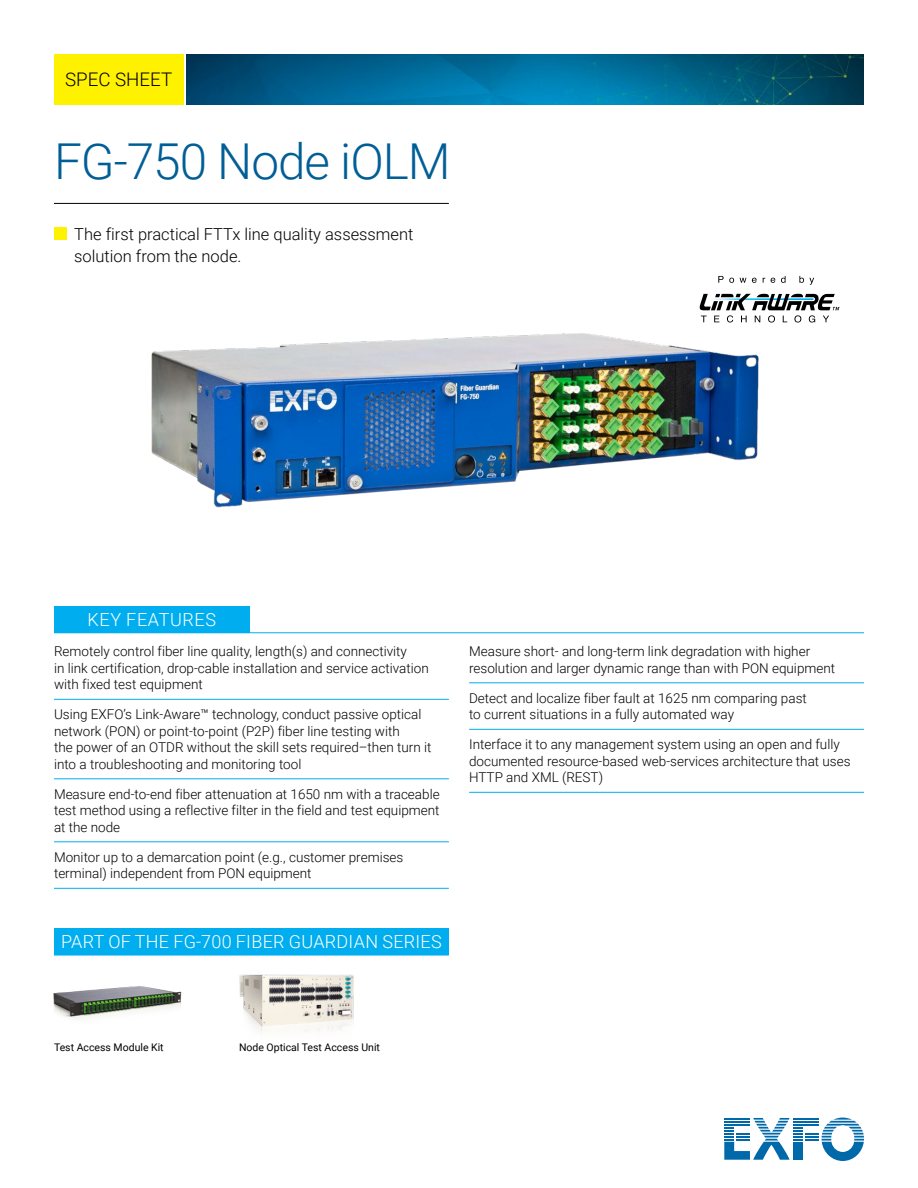
<style>
.page{position:relative;width:918px;height:1188px;background:#fff}
.page>*{position:absolute;margin:0;border:0;box-sizing:border-box;transform-origin:0 0}
.Titre{font:300 49.5px "Roboto";letter-spacing:-.02em;color:#005e96}
.t1{font:300 18.75px "Roboto";color:#000}
.Sous-titre_2{font:300 18px "Roboto";letter-spacing:.015em;color:#fff}
.Sous-titre_2-2{font:300 18px "Roboto";letter-spacing:.035em;color:#fff}
.Bande_bleu_-_Texte{font:300 16.5px/22.5px "Roboto";color:#000}
.Key_-_Texte_filet{font:300 13.5px/16.5px "Roboto";color:#000}
.Complement_-_Texte{font:10.5px "Roboto";color:#000}
</style>
<div class="page">
<img style="left:187px;top:54px;width:677px;height:51px">
<div style="left:54px;top:54px;width:129px;height:51px;background:#fff200"></div>
<svg style="left:724px;top:1118px;width:140px;height:43px"></svg>
<hr style="left:724px;top:1124px;width:26px;height:2px;background:#0069aa">
<img style="left:151px;top:275px;width:664px;height:233px">
<img style="left:53px;top:986px;width:129px;height:33px">
<svg style="left:718px;top:276px;width:16px;height:7px"></svg>
<svg style="left:740px;top:278px;width:6px;height:5px"></svg>
<svg style="left:752px;top:278px;width:5px;height:5px"></svg>
<svg style="left:771px;top:278px;width:4px;height:5px"></svg>
<svg style="left:781px;top:276px;width:5px;height:7px"></svg>
<svg style="left:799px;top:276px;width:15px;height:9px"></svg>
<svg style="left:700px;top:294px;width:139px;height:29px"></svg>
<hr style="left:54px;top:699px;width:395px;height:1px;background:#00aeef">
<hr style="left:54px;top:779px;width:395px;height:1px;background:#00aeef">
<hr style="left:54px;top:842px;width:395px;height:1px;background:#00aeef">
<hr style="left:54px;top:888px;width:395px;height:1px;background:#00aeef">
<hr style="left:469px;top:683px;width:395px;height:1px;background:#00aeef">
<hr style="left:469px;top:729px;width:395px;height:1px;background:#00aeef">
<hr style="left:469px;top:792px;width:395px;height:1px;background:#00aeef">
<hr style="left:54px;top:203px;width:395px;height:1px;background:#000">
<div style="left:54px;top:227px;width:13px;height:13px;background:#fff200"></div>
<div style="left:54px;top:606px;width:196px;height:27px;background:#00aeef"></div>
<hr style="left:54px;top:633px;width:196px;height:1px;background:#00aeef">
<hr style="left:250px;top:633px;width:614px;height:1px;background:#00aeef">
<div style="left:54px;top:928px;width:395px;height:27px;background:#00aeef"></div>
<hr style="left:54px;top:955px;width:395px;height:1px;background:#00aeef">
<img style="left:239px;top:974px;width:115px;height:59px">
<h2 class="t1" style="left:65px;top:67px;width:109px">SPEC SHEET</h2>
<p class="Titre" style="left:54px;top:127px;width:398px">FG-750 Node iOLM</p>
<p class="Bande_bleu_-_Texte" style="left:74px;top:222px;width:341px">The first practical FTTx line quality assessment solution from the node.</p>
<p class="Sous-titre_2-2" style="left:88px;top:607px;width:130px">KEY FEATURES</p>
<p class="Key_-_Texte_filet" style="left:54px;top:643px;width:376px">Remotely control fiber line quality, length(s) and connectivity<br>in link certification, drop-cable installation and service activation with fixed test equipment</p>
<p class="Key_-_Texte_filet" style="left:54px;top:706px;width:379px">Using EXFO’s Link-Aware™ technology, conduct passive optical network (PON) or point‑to‑point (P2P) fiber line testing with<br>the power of an OTDR without the skill sets required–then turn it into a troubleshooting and monitoring tool</p>
<p class="Key_-_Texte_filet" style="left:54px;top:785px;width:387px;text-align:justify">Measure end-to-end fiber attenuation at 1650 nm with a traceable test method using a reflective filter in the field and test equipment at the node</p>
<p class="Key_-_Texte_filet" style="left:54px;top:848px;width:351px">Monitor up to a demarcation point (e.g., customer premises terminal) independent from PON equipment</p>
<p class="Sous-titre_2" style="left:61px;top:929px;width:382px">PART OF THE FG-700 FIBER GUARDIAN SERIES</p>
<p class="Key_-_Texte_filet" style="left:469px;top:643px;width:368px">Measure short- and long-term link degradation with higher resolution and larger dynamic range than with PON equipment</p>
<p class="Key_-_Texte_filet" style="left:469px;top:689px;width:339px">Detect and localize fiber fault at 1625 nm comparing past to current situations in a fully automated way</p>
<p class="Key_-_Texte_filet" style="left:469px;top:736px;width:383px">Interface it to any management system using an open and fully documented resource-based web-services architecture that uses<br>HTTP and XML (REST)</p>
<p class="Complement_-_Texte" style="left:54px;top:1040px;width:111px">Test Access Module Kit</p>
<p class="Complement_-_Texte" style="left:239px;top:1040px;width:142px">Node Optical Test Access Unit</p>
</div>
